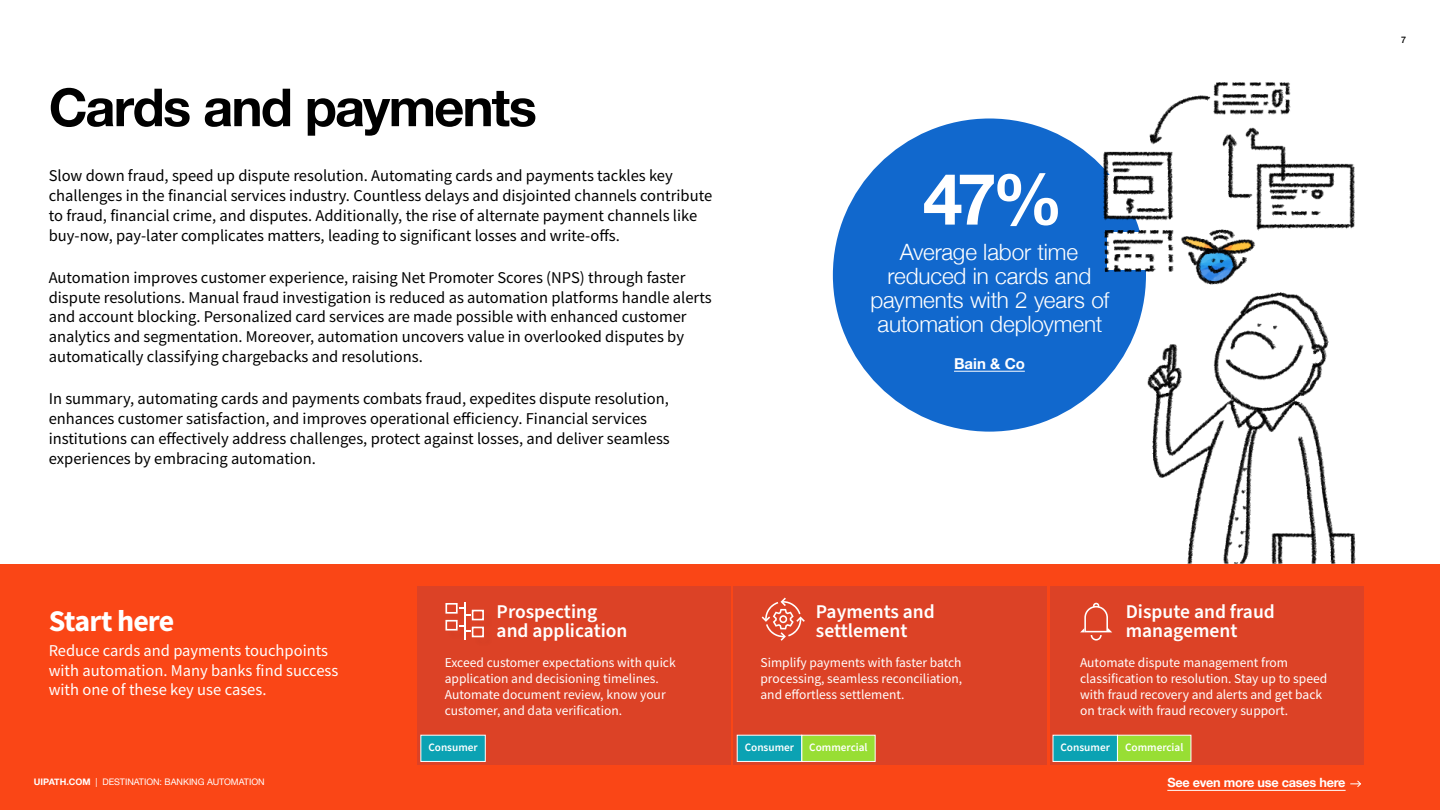
<style>
.page{position:relative;width:1440px;height:810px;background:#fff}
.page>*{position:absolute;margin:0;border:0;box-sizing:border-box;transform-origin:0 0}
.stat{font:700 71.25px "Helvetica Neue";color:#fff}
.t1{font:700 52.5px "Helvetica Neue";letter-spacing:-.035em;color:#000}
.t2{font:700 30px "Source Sans Pro";letter-spacing:-.035em;color:#fff}
.stat_data{font:300 22.5px/24px "Helvetica Neue";letter-spacing:-.005em;color:#fff;text-align:center}
.Body_white_header{font:600 19.5px/19.5px "Source Sans Pro";color:#fff}
.new_body{font:16.5px/19.8px "Source Sans Pro";color:#000}
.start_here_body{font:16.5px/19.8px "Source Sans Pro";color:#fff}
.stat_source{font:700 15px "Helvetica Neue";color:#fff}
.body_white{font:13.5px/16.2px "Source Sans Pro";color:#fff}
.t3{font:700 12.75px "Helvetica Neue";letter-spacing:-.02em;color:#fff}
.body_white_centered-customer{font:600 11.25px "Source Sans Pro";color:#fff}
.body_white_centered-commercial{font:600 11.25px "Source Sans Pro";color:#fff}
.t4{font:9px "Helvetica Neue";letter-spacing:-.005em;color:#fff}
.t5{font:500 9px "Helvetica Neue";color:#000}
.s1{font-weight:700}
</style>
<div class="page">
<div style="left:0;top:564px;width:1440px;height:246px;background:#fa4616"></div>
<div style="left:1050px;top:586px;width:313px;height:178px;background:#dc4226"></div>
<div style="left:734px;top:586px;width:313px;height:178px;background:#dc4226"></div>
<div style="left:418px;top:586px;width:313px;height:178px;background:#dc4226"></div>
<div style="left:833px;top:118px;width:313px;height:314px;background:#1168cd;border-radius:50%"></div>
<hr style="left:954px;top:371px;width:71px;height:1px;background:#fff">
<hr style="left:1167px;top:790px;width:179px;height:1px;background:#fff">
<svg style="left:1350px;top:780px;width:11px;height:7px"></svg>
<div style="left:420px;top:735px;width:66px;height:27px;background:#0ba2b3;border:1px solid #fff"></div>
<div style="left:801px;top:735px;width:75px;height:27px;background:#98de34;border:1px solid #fff"></div>
<div style="left:737px;top:735px;width:65px;height:27px;background:#0ba2b3;border:1px solid #fff"></div>
<div style="left:1117px;top:735px;width:74px;height:27px;background:#98de34;border:1px solid #fff"></div>
<div style="left:1053px;top:735px;width:65px;height:27px;background:#0ba2b3;border:1px solid #fff"></div>
<div style="left:472px;top:627px;width:12px;height:10px;border:2px solid #fff"></div>
<div style="left:445px;top:620px;width:13px;height:11px;border:2px solid #fff"></div>
<div style="left:473px;top:611px;width:20px;height:19px;background:#000;opacity:.05"></div>
<div style="left:472px;top:610px;width:12px;height:10px;border:2px solid #fff"></div>
<div style="left:447px;top:604px;width:20px;height:19px;background:#000;opacity:.05"></div>
<div style="left:445px;top:603px;width:13px;height:11px;border:2px solid #fff"></div>
<hr style="left:464px;top:602px;width:2px;height:38px;background:#fff">
<svg style="left:459px;top:608px;width:11px;height:7px"></svg>
<svg style="left:459px;top:625px;width:11px;height:7px"></svg>
<svg style="left:1080px;top:603px;width:32px;height:38px"></svg>
<svg style="left:762px;top:598px;width:43px;height:43px"></svg>
<img style="left:1087px;top:82px;width:269px;height:482px">
<h2 class="t1" style="left:49px;top:66px;width:490px">Cards and payments</h2>
<p class="new_body" style="left:49px;top:166px;width:665px">Slow down fraud, speed up dispute resolution. Automating cards and payments tackles key challenges in the financial services industry. Countless delays and disjointed channels contribute to fraud, financial crime, and disputes. Additionally, the rise of alternate payment channels like buy-now, pay-later complicates matters, leading to significant losses and write-offs.</p>
<p class="new_body" style="left:49px;top:267px;width:664px">Automation improves customer experience, raising Net Promoter Scores (NPS) through faster dispute resolutions. Manual fraud investigation is reduced as automation platforms handle alerts and account blocking. Personalized card services are made possible with enhanced customer analytics and segmentation. Moreover, automation uncovers value in overlooked disputes by automatically classifying chargebacks and resolutions.</p>
<p class="new_body" style="left:49px;top:389px;width:623px">In summary, automating cards and payments combats fraud, expedites dispute resolution, enhances customer satisfaction, and improves operational efficiency. Financial services institutions can effectively address challenges, protect against losses, and deliver seamless experiences by embracing automation.</p>
<p class="stat" style="left:923px;top:143px;width:142px">47%</p>
<p class="stat_data" style="left:870px;top:238px;width:240px">Average labor time reduced in cards and payments with 2 years of automation deployment</p>
<p class="stat_source" style="left:954px;top:352px;width:72px">Bain &amp; Co</p>
<p class="t2" style="left:49px;top:601px;width:127px">Start here</p>
<p class="start_here_body" style="left:49px;top:640px;width:291px">Reduce cards and payments touchpoints with automation. Many banks find success with one of these key use cases.</p>
<p class="t4" style="left:34px;top:775px;width:232px"><span class="s1">UIPATH.COM</span> | DESTINATION: BANKING AUTOMATION</p>
<p class="Body_white_header" style="left:497px;top:602px;width:132px">Prospecting and application</p>
<p class="Body_white_header" style="left:816px;top:602px;width:120px">Payments and settlement</p>
<p class="Body_white_header" style="left:1126px;top:602px;width:151px">Dispute and fraud management</p>
<p class="body_white" style="left:445px;top:654px;width:233px">Exceed customer expectations with quick application and decisioning timelines.<br>Automate document review, know your customer, and data verification.</p>
<p class="body_white" style="left:761px;top:654px;width:203px;text-align:justify">Simplify payments with faster batch processing, seamless reconciliation, and effortless settlement.</p>
<p class="body_white" style="left:1080px;top:654px;width:249px">Automate dispute management from classification to resolution. Stay up to speed with fraud recovery and alerts and get back on track with fraud recovery support.</p>
<p class="body_white_centered-customer" style="left:428px;top:740px;width:51px">Consumer</p>
<p class="body_white_centered-customer" style="left:745px;top:740px;width:51px">Consumer</p>
<p class="body_white_centered-commercial" style="left:809px;top:740px;width:60px">Commercial</p>
<p class="body_white_centered-customer" style="left:1060px;top:740px;width:51px">Consumer</p>
<p class="body_white_centered-commercial" style="left:1125px;top:740px;width:60px">Commercial</p>
<p class="t3" style="left:1167px;top:772px;width:180px">See even more use cases here</p>
<p class="t5" style="left:1401px;top:33px;width:7px">7</p>
</div>
